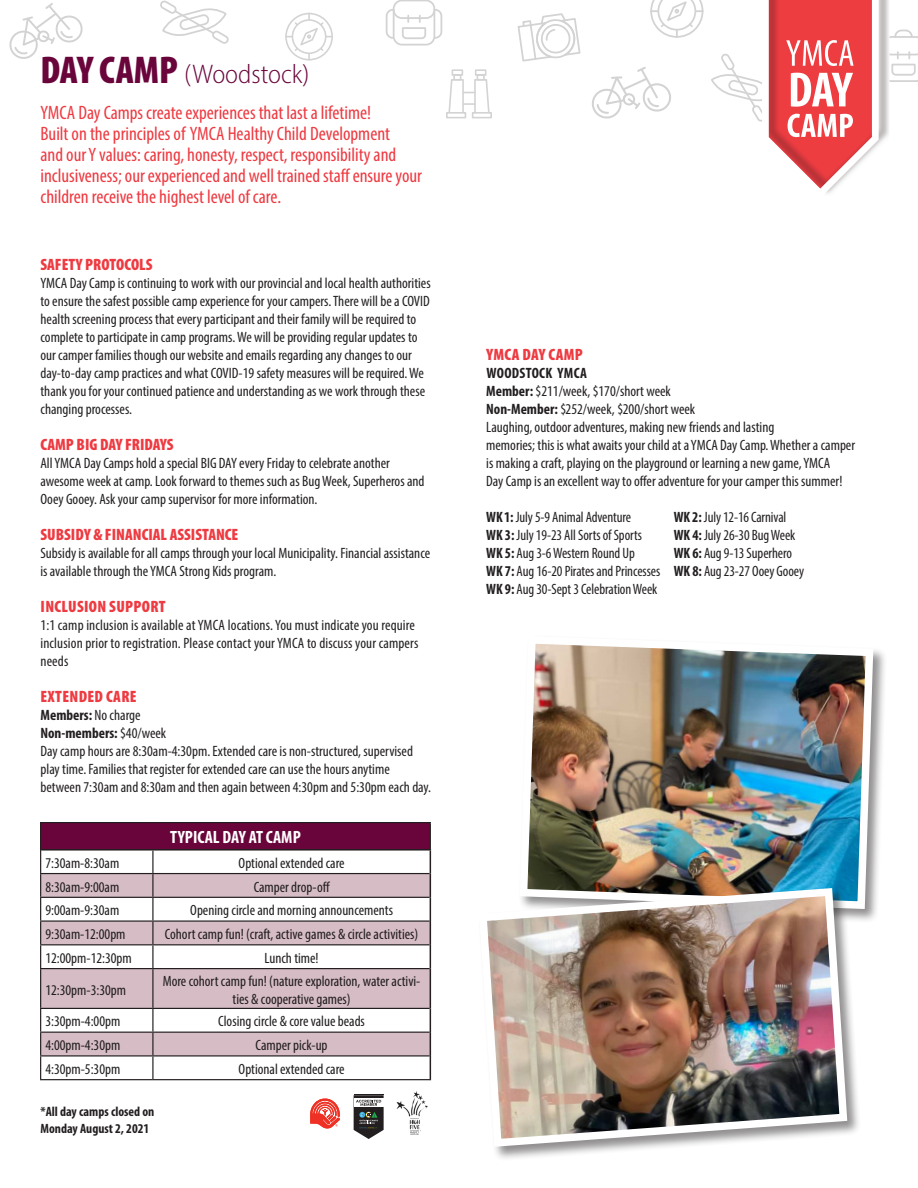
<style>
.page{position:relative;width:918px;height:1188px;background:#fff}
.page>*{position:absolute;margin:0;border:0;box-sizing:border-box;transform-origin:0 0}
.t1{font:300 semi-condensed 27px "Myriad Pro";color:#6a053b}
.t2{font:condensed 19.5px/21px "Myriad Pro";color:#ee3a41}
.t3{font:700 condensed 17.85px "Myriad Pro";color:#fff}
.Body_Copy{font:900 condensed 16.5px "Myriad Pro";color:#ee3a41}
.Body_Copy-2{font:900 condensed 16.5px "Myriad Pro";letter-spacing:.02em;color:#ee3a41}
.Body_Copy-3{font:condensed 15px/18px "Myriad Pro";color:#231f20}
.t4{font:condensed 15px/18px "Myriad Pro";color:#201d1e;text-align:center}
.Body_Copy-4{font:700 condensed 15px "Myriad Pro";color:#231f20}
.Body_Copy-5{font:700 condensed 15px "Myriad Pro";letter-spacing:.02em;color:#231f20}
.Body_Copy-6{font:700 condensed 13.5px/18px "Myriad Pro";color:#231f20}
.s1{font-weight:900;font-stretch:condensed;font-size:38.85px}
.s2{font-weight:400}
.s3{font-weight:700}
</style>
<div class="page">
<div style="left:393px;top:0;width:42px;height:46px;border:2px solid #231f20;border-radius:8px"></div>
<svg style="left:404px;top:0;width:20px;height:2px"></svg>
<svg style="left:385px;top:8px;width:58px;height:32px"></svg>
<svg style="left:517px;top:13px;width:64px;height:49px"></svg>
<svg style="left:650px;top:0;width:53px;height:38px"></svg>
<svg style="left:286px;top:14px;width:46px;height:46px"></svg>
<svg style="left:447px;top:78px;width:44px;height:36px"></svg>
<svg style="left:592px;top:67px;width:79px;height:51px"></svg>
<svg style="left:9px;top:3px;width:74px;height:56px"></svg>
<svg style="left:160px;top:0;width:69px;height:44px"></svg>
<svg style="left:711px;top:0;width:207px;height:194px"></svg>
<div style="left:41px;top:823px;width:389px;height:27px;background:#6a053b"></div>
<svg style="left:41px;top:874px;width:389px;height:181px;fill:#d6bcc5"></svg>
<hr style="left:152px;top:851px;width:2px;height:22px;background:#231f20">
<hr style="left:40px;top:873px;width:113px;height:1px;background:#231f20">
<hr style="left:153px;top:873px;width:277px;height:1px;background:#231f20">
<hr style="left:152px;top:874px;width:2px;height:23px;background:#231f20">
<hr style="left:40px;top:897px;width:113px;height:1px;background:#231f20">
<hr style="left:153px;top:897px;width:277px;height:1px;background:#231f20">
<hr style="left:152px;top:898px;width:2px;height:22px;background:#231f20">
<hr style="left:40px;top:920px;width:113px;height:2px;background:#231f20">
<hr style="left:153px;top:920px;width:277px;height:2px;background:#231f20">
<hr style="left:152px;top:922px;width:2px;height:22px;background:#231f20">
<hr style="left:40px;top:944px;width:113px;height:1px;background:#231f20">
<hr style="left:153px;top:944px;width:277px;height:1px;background:#231f20">
<hr style="left:152px;top:945px;width:2px;height:23px;background:#231f20">
<hr style="left:40px;top:968px;width:113px;height:1px;background:#231f20">
<hr style="left:40px;top:969px;width:1px;height:39px;background:#231f20">
<hr style="left:153px;top:968px;width:277px;height:1px;background:#231f20">
<hr style="left:152px;top:969px;width:2px;height:39px;background:#231f20">
<hr style="left:40px;top:1008px;width:113px;height:1px;background:#231f20">
<hr style="left:153px;top:1008px;width:277px;height:1px;background:#231f20">
<hr style="left:152px;top:1009px;width:2px;height:23px;background:#231f20">
<hr style="left:40px;top:1032px;width:113px;height:1px;background:#231f20">
<hr style="left:153px;top:1032px;width:277px;height:1px;background:#231f20">
<hr style="left:152px;top:1033px;width:2px;height:22px;background:#231f20">
<hr style="left:40px;top:1055px;width:113px;height:2px;background:#231f20">
<svg style="left:40px;top:1009px;width:1px;height:70px"></svg>
<hr style="left:153px;top:1055px;width:277px;height:2px;background:#231f20">
<hr style="left:152px;top:1057px;width:2px;height:22px;background:#231f20">
<hr style="left:40px;top:1079px;width:113px;height:1px;background:#231f20">
<hr style="left:153px;top:1079px;width:278px;height:1px;background:#231f20">
<hr style="left:430px;top:969px;width:1px;height:39px;background:#231f20">
<svg style="left:430px;top:1008px;width:1px;height:71px"></svg>
<hr style="left:40px;top:822px;width:113px;height:1px;background:#231f20">
<svg style="left:40px;top:823px;width:1px;height:145px"></svg>
<hr style="left:153px;top:822px;width:278px;height:1px;background:#231f20">
<svg style="left:430px;top:823px;width:1px;height:146px"></svg>
<hr style="left:41px;top:849px;width:112px;height:2px;background:#231f20">
<hr style="left:153px;top:849px;width:278px;height:2px;background:#231f20">
<div style="left:519px;top:635px;width:369px;height:289px;background:#231f20;opacity:.5"></div>
<img style="left:519px;top:635px;width:358px;height:278px">
<div style="left:478px;top:887px;width:384px;height:274px;background:#231f20;opacity:.5"></div>
<img style="left:478px;top:884px;width:373px;height:267px">
<img style="left:396px;top:1091px;width:32px;height:44px">
<svg style="left:354px;top:1095px;width:30px;height:44px"></svg>
<hr style="left:354px;top:1094px;width:30px;height:1px;background:#231f20">
<svg style="left:310px;top:1098px;width:30px;height:31px"></svg>
<p class="t1" style="left:40px;top:58px;width:270px"><span class="s1">DAY CAMP</span> (Woodstock)</p>
<p class="t2" style="left:40px;top:102px;width:383px">YMCA Day Camps create experiences that last a lifetime!<br>Built on the principles of YMCA Healthy Child Development<br>and our Y values: caring, honesty, respect, responsibility and inclusiveness; our experienced and well trained staff ensure your children receive the highest level of care.</p>
<p class="Body_Copy" style="left:40px;top:254px;width:113px">SAFETY PROTOCOLS</p>
<p class="Body_Copy-3" style="left:40px;top:274px;width:392px">YMCA Day Camp is continuing to work with our provincial and local health authorities to ensure the safest possible camp experience for your campers. There will be a COVID health screening process that every participant and their family will be required to complete to participate in camp programs. We will be providing regular updates to our camper families though our website and emails regarding any changes to our day-to-day camp practices and what COVID-19 safety measures will be required. We thank you for your continued patience and understanding as we work through these changing processes.</p>
<p class="Body_Copy" style="left:40px;top:434px;width:135px">CAMP BIG DAY FRIDAYS</p>
<p class="Body_Copy-3" style="left:40px;top:454px;width:386px">All YMCA Day Camps hold a special BIG DAY every Friday to celebrate another awesome week at camp. Look forward to themes such as Bug Week, Superheros and<br>Ooey Gooey. Ask your camp supervisor for more information.</p>
<p class="Body_Copy" style="left:40px;top:524px;width:199px">SUBSIDY &amp; FINANCIAL ASSISTANCE</p>
<p class="Body_Copy-3" style="left:40px;top:544px;width:391px">Subsidy is available for all camps through your local Municipality. Financial assistance is available through the YMCA Strong Kids program.</p>
<p class="Body_Copy-2" style="left:41px;top:596px;width:126px">INCLUSION SUPPORT</p>
<p class="Body_Copy-3" style="left:40px;top:616px;width:379px">1:1 camp inclusion is available at YMCA locations. You must indicate you require inclusion prior to registration. Please contact your YMCA to discuss your campers needs</p>
<p class="Body_Copy-2" style="left:41px;top:686px;width:98px">EXTENDED CARE</p>
<p class="Body_Copy-4" style="left:40px;top:706px;width:102px">Members: <span class="s2">No charge</span></p>
<p class="Body_Copy-4" style="left:40px;top:724px;width:127px">Non-members: <span class="s2">$40/week</span></p>
<p class="Body_Copy-3" style="left:40px;top:742px;width:392px">Day camp hours are 8:30am-4:30pm. Extended care is non-structured, supervised play time. Families that register for extended care can use the hours anytime between 7:30am and 8:30am and then again between 4:30pm and 5:30pm each day.</p>
<p class="t3" style="left:170px;top:826px;width:132px">TYPICAL DAY AT CAMP</p>
<p class="t4" style="left:45px;top:854px;width:75px">7:30am-8:30am</p>
<p class="t4" style="left:239px;top:854px;width:108px">Optional extended care</p>
<p class="t4" style="left:45px;top:877px;width:75px">8:30am-9:00am</p>
<p class="t4" style="left:254px;top:877px;width:78px">Camper drop-off</p>
<p class="t4" style="left:45px;top:901px;width:75px">9:00am-9:30am</p>
<p class="t4" style="left:190px;top:901px;width:204px">Opening circle and morning announcements</p>
<p class="t4" style="left:45px;top:925px;width:82px">9:30am-12:00pm</p>
<p class="t4" style="left:165px;top:925px;width:255px">Cohort camp fun! (craft, active games &amp; circle activities)</p>
<p class="t4" style="left:45px;top:949px;width:88px">12:00pm-12:30pm</p>
<p class="t4" style="left:265px;top:949px;width:56px">Lunch time!</p>
<p class="t4" style="left:45px;top:981px;width:82px">12:30pm-3:30pm</p>
<p class="t4" style="left:163px;top:972px;width:259px">More cohort camp fun! (nature exploration, water activi&shy;ties &amp; cooperative games)</p>
<p class="t4" style="left:45px;top:1012px;width:76px">3:30pm-4:00pm</p>
<p class="t4" style="left:218px;top:1012px;width:148px">Closing circle &amp; core value beads</p>
<p class="t4" style="left:45px;top:1036px;width:76px">4:00pm-4:30pm</p>
<p class="t4" style="left:256px;top:1036px;width:73px">Camper pick-up</p>
<p class="t4" style="left:45px;top:1060px;width:76px">4:30pm-5:30pm</p>
<p class="t4" style="left:239px;top:1060px;width:108px">Optional extended care</p>
<p class="Body_Copy-6" style="left:40px;top:1102px;width:115px">*All day camps closed on<br>Monday August 2, 2021</p>
<p class="Body_Copy-2" style="left:486px;top:344px;width:98px">YMCA DAY CAMP</p>
<p class="Body_Copy-5" style="left:486px;top:364px;width:102px">WOODSTOCK YMCA</p>
<p class="Body_Copy-3" style="left:486px;top:382px;width:186px"><span class="s3">Member:</span> $211/week, $170/short week</p>
<p class="Body_Copy-3" style="left:486px;top:400px;width:211px"><span class="s3">Non-Member:</span> $252/week, $200/short week</p>
<p class="Body_Copy-3" style="left:486px;top:418px;width:370px">Laughing, outdoor adventures, making new friends and lasting<br>memories; this is what awaits your child at a YMCA Day Camp. Whether a camper is making a craft, playing on the playground or learning a new game, YMCA<br>Day Camp is an excellent way to offer adventure for your camper this summer!</p>
<p class="Body_Copy-3" style="left:486px;top:508px;width:146px"><span class="s3">WK 1:</span> July 5-9 Animal Adventure</p>
<p class="Body_Copy-3" style="left:674px;top:508px;width:114px"><span class="s3">WK 2:</span> July 12-16 Carnival</p>
<p class="Body_Copy-3" style="left:486px;top:526px;width:157px"><span class="s3">WK 3:</span> July 19-23 All Sorts of Sports</p>
<p class="Body_Copy-3" style="left:674px;top:526px;width:123px"><span class="s3">WK 4:</span> July 26-30 Bug Week</p>
<p class="Body_Copy-3" style="left:486px;top:544px;width:150px"><span class="s3">WK 5:</span> Aug 3-6 Western Round Up</p>
<p class="Body_Copy-3" style="left:674px;top:544px;width:120px"><span class="s3">WK 6:</span> Aug 9-13 Superhero</p>
<p class="Body_Copy-3" style="left:486px;top:562px;width:319px"><span class="s3">WK 7:</span> Aug 16-20 Pirates and Princesses <span class="s3">WK 8:</span> Aug 23-27 Ooey Gooey</p>
<p class="Body_Copy-3" style="left:486px;top:580px;width:173px"><span class="s3">WK 9:</span> Aug 30-Sept 3 Celebration Week</p>
</div>
